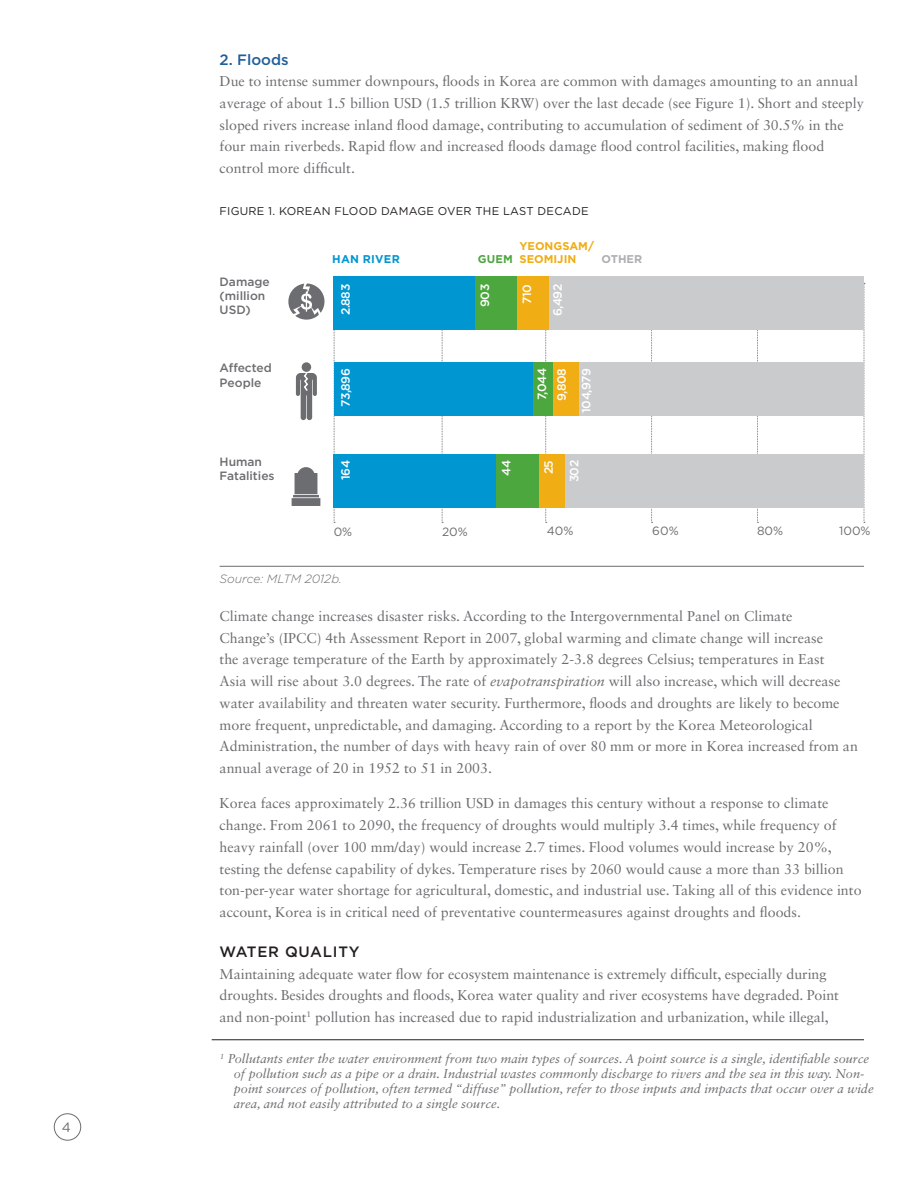
<style>
.page{position:relative;width:918px;height:1188px;background:#fff}
.page>*{position:absolute;margin:0;border:0;box-sizing:border-box;transform-origin:0 0}
.t1{font:500 15px "Gotham";letter-spacing:.05em;color:#231f20}
.t2{font:500 15px "Gotham";color:#1f5e99}
.t3{font:14.25px/21.8px "Sabon LT Std";color:#6c6d70}
.t4{font:13.5px "Gotham";color:#6c6d70}
.t5{font:italic 12.75px/15px "Sabon LT Std";color:#6c6d70}
.t6{font:500 12px/26px "Gotham";letter-spacing:-.04em;color:#fff;text-align:right}
.t7{font:500 12px/14.2px "Gotham";color:#6c6d70}
.t8{font:12px "Gotham";color:#6c6d70}
.t9{font:italic 300 12px "Gotham HTF";color:#6c6d70}
.t10{font:11.25px "Gotham";letter-spacing:.02em;color:#231f20}
.t11{font:700 11.25px/12.8px "Gotham";color:#f0ad14}
.t12{font:700 11.25px "Gotham";letter-spacing:.02em;color:#0096d1}
.t13{font:700 11.25px "Gotham";color:#aeafb3}
.t14{font:700 11.25px "Gotham";color:#4da73f}
.s1{font-style:italic}
</style>
<div class="page">
<div style="left:54px;top:1113px;width:27px;height:27px;border:1px solid #6c6d70;border-radius:50%"></div>
<hr style="left:220px;top:566px;width:644px;height:1px;background:#6c6d70">
<hr style="left:212px;top:1040px;width:652px;height:1px;background:#231f20">
<svg style="left:864px;top:283px;width:1px;height:240px"></svg>
<svg style="left:757px;top:330px;width:1px;height:193px"></svg>
<svg style="left:651px;top:330px;width:2px;height:193px"></svg>
<svg style="left:545px;top:330px;width:2px;height:193px"></svg>
<svg style="left:442px;top:330px;width:1px;height:193px"></svg>
<svg style="left:334px;top:330px;width:1px;height:193px"></svg>
<div style="left:475px;top:276px;width:42px;height:54px;background:#4da73f"></div>
<div style="left:334px;top:276px;width:141px;height:54px;background:#0096d1"></div>
<div style="left:517px;top:276px;width:32px;height:54px;background:#f0ad14"></div>
<div style="left:549px;top:276px;width:315px;height:54px;background:#cacbcd"></div>
<div style="left:334px;top:454px;width:162px;height:54px;background:#0096d1"></div>
<div style="left:496px;top:454px;width:44px;height:54px;background:#4da73f"></div>
<div style="left:539px;top:454px;width:26px;height:54px;background:#f0ad14"></div>
<div style="left:565px;top:454px;width:299px;height:54px;background:#cacbcd"></div>
<div style="left:334px;top:362px;width:199px;height:54px;background:#0096d1"></div>
<div style="left:533px;top:362px;width:21px;height:54px;background:#4da73f"></div>
<div style="left:553px;top:362px;width:27px;height:54px;background:#f0ad14"></div>
<div style="left:580px;top:362px;width:284px;height:54px;background:#cacbcd"></div>
<div style="left:302px;top:362px;width:9px;height:10px;background:#6c6d70;border-radius:50%"></div>
<svg style="left:296px;top:371px;width:21px;height:49px"></svg>
<svg style="left:292px;top:467px;width:28px;height:39px"></svg>
<svg style="left:288px;top:284px;width:37px;height:36px"></svg>
<p class="t4" style="left:62px;top:1119px;width:11px">4</p>
<p class="t2" style="left:220px;top:51px;width:71px">2. Floods</p>
<p class="t3" style="left:220px;top:70px;width:646px">Due to intense summer downpours, floods in Korea are common with damages amounting to an annual average of about 1.5 billion USD (1.5 trillion KRW) over the last decade (see Figure 1). Short and steeply sloped rivers increase inland flood damage, contributing to accumulation of sediment of 30.5% in the four main riverbeds. Rapid flow and increased floods damage flood control facilities, making flood control more difficult.</p>
<p class="t10" style="left:220px;top:205px;width:371px">FIGURE 1. KOREAN FLOOD DAMAGE OVER THE LAST DECADE</p>
<p class="t7" style="left:220px;top:274px;width:52px">Damage (million<br>USD)</p>
<p class="t7" style="left:220px;top:361px;width:54px">Affected<br>People</p>
<p class="t7" style="left:220px;top:454px;width:56px">Human<br>Fatalities</p>
<p class="t12" style="left:332px;top:252px;width:69px">HAN RIVER</p>
<p class="t6" style="left:332px;top:315px;width:33px;rotate:-90deg">2.883</p>
<p class="t11" style="left:519px;top:240px;width:76px">YEONGSAM/<br>SEOMIJIN</p>
<p class="t14" style="left:478px;top:252px;width:37px">GUEM</p>
<p class="t13" style="left:602px;top:252px;width:42px">OTHER</p>
<p class="t6" style="left:471px;top:307px;width:24px;rotate:-90deg">903</p>
<p class="t6" style="left:514px;top:304px;width:21px;rotate:-90deg">710</p>
<p class="t6" style="left:544px;top:316px;width:34px;rotate:-90deg">6,492</p>
<p class="t6" style="left:332px;top:407px;width:40px;rotate:-90deg">73,896</p>
<p class="t6" style="left:532px;top:401px;width:34px;line-height:19.5px;text-align:left;rotate:-90deg">7,044<br>9,808</p>
<p class="t6" style="left:573px;top:413px;width:46px;rotate:-90deg">104,979</p>
<p class="t6" style="left:332px;top:480px;width:21px;rotate:-90deg">164</p>
<p class="t6" style="left:493px;top:476px;width:17px;rotate:-90deg">44</p>
<p class="t6" style="left:535px;top:482px;width:24px;rotate:-90deg">25<br>302</p>
<p class="t8" style="left:334px;top:525px;width:20px">0%</p>
<p class="t8" style="left:442px;top:525px;width:27px">20%</p>
<p class="t8" style="left:547px;top:524px;width:28px">40%</p>
<p class="t8" style="left:652px;top:524px;width:28px">60%</p>
<p class="t8" style="left:757px;top:524px;width:28px">80%</p>
<p class="t8" style="left:839px;top:524px;width:33px">100%</p>
<p class="t9" style="left:220px;top:572px;width:124px">Source: MLTM 2012b.</p>
<p class="t3" style="left:220px;top:605px;width:640px">Climate change increases disaster risks. According to the Intergovernmental Panel on Climate<br>Change’s (IPCC) 4th Assessment Report in 2007, global warming and climate change will increase<br>the average temperature of the Earth by approximately 2-3.8 degrees Celsius; temperatures in East<br>Asia will rise about 3.0 degrees. The rate of <span class="s1">evapotranspiration</span> will also increase, which will decrease water availability and threaten water security. Furthermore, floods and droughts are likely to become more frequent, unpredictable, and damaging. According to a report by the Korea Meteorological Administration, the number of days with heavy rain of over 80 mm or more in Korea increased from an annual average of 20 in 1952 to 51 in 2003.</p>
<p class="t3" style="left:220px;top:792px;width:643px">Korea faces approximately 2.36 trillion USD in damages this century without a response to climate change. From 2061 to 2090, the frequency of droughts would multiply 3.4 times, while frequency of heavy rainfall (over 100 mm/day) would increase 2.7 times. Flood volumes would increase by 20%, testing the defense capability of dykes. Temperature rises by 2060 would cause a more than 33 billion ton-per-year water shortage for agricultural, domestic, and industrial use. Taking all of this evidence into account, Korea is in critical need of preventative countermeasures against droughts and floods.</p>
<p class="t1" style="left:220px;top:943px;width:142px">WATER QUALITY</p>
<p class="t3" style="left:220px;top:963px;width:621px">Maintaining adequate water flow for ecosystem maintenance is extremely difficult, especially during droughts. Besides droughts and floods, Korea water quality and river ecosystems have degraded. Point and non-point<sup>1</sup> pollution has increased due to rapid industrialization and urbanization, while illegal,</p>
<p class="t5" style="left:234px;top:1051px;width:641px;text-indent:-14px"><sup>1</sup> Pollutants enter the water environment from two main types of sources. A point source is a single, identifiable source of pollution such as a pipe or a drain. Industrial wastes commonly discharge to rivers and the sea in this way. Non&shy;point sources of pollution, often termed “diffuse” pollution, refer to those inputs and impacts that occur over a wide area, and not easily attributed to a single source.</p>
</div>
